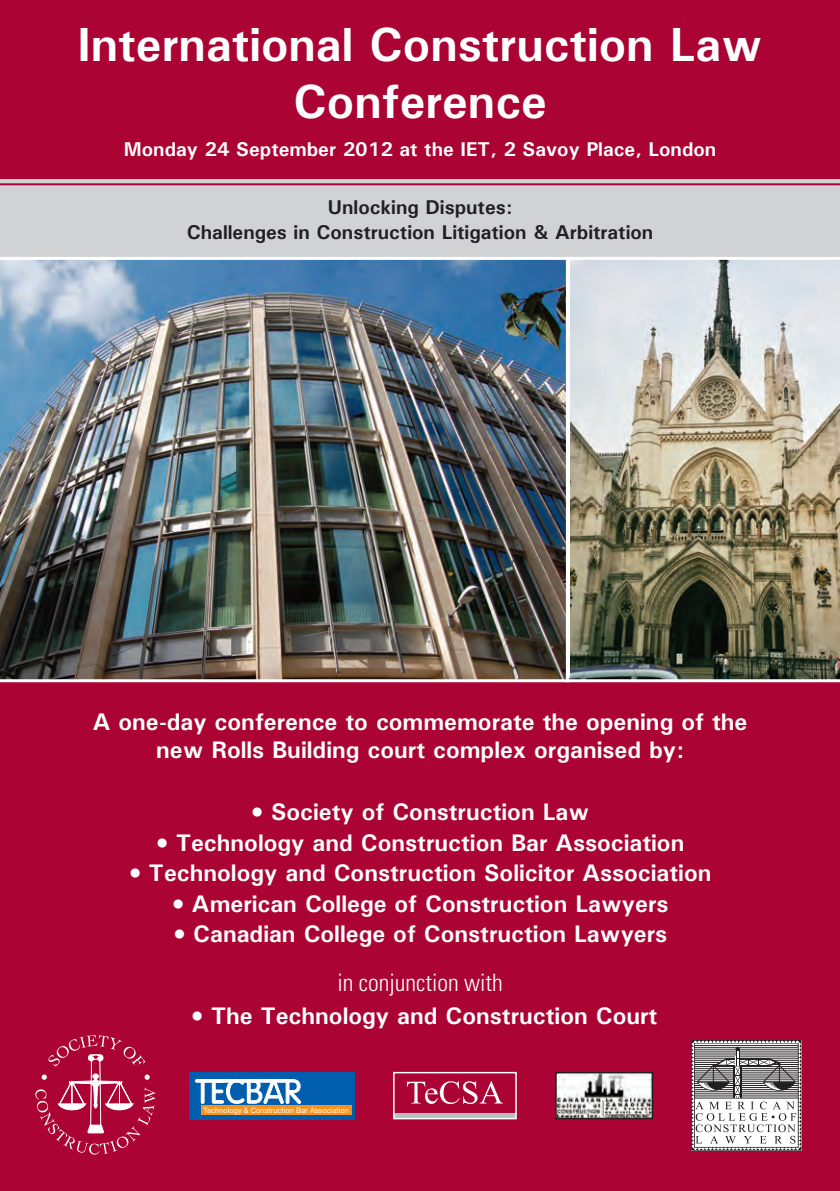
<style>
.page{position:relative;width:840px;height:1191px;background:#fff}
.page>*{position:absolute;margin:0;border:0;box-sizing:border-box;transform-origin:0 0}
.t1{font:700 48px/56px "Univers";color:#fff;text-align:center}
.t2{font:700 24px/30.4px "Univers";color:#fff;text-align:center}
.t3{font:300 condensed 24px "Univers LT Std";color:#fff}
.t4{font:700 20px/24px "Univers";color:#231f20;text-align:center}
.t5{font:700 20px "Univers";color:#fff}
.t6{font:7.6px "Helvetica Neue";color:#fff}
</style>
<div class="page">
<div style="left:0;top:678px;width:839px;height:513px;background:#ab0333"></div>
<div style="left:0;top:166px;width:839px;height:92px;background:#d1d2d4"></div>
<div style="left:0;top:0;width:839px;height:179px;background:#ab0333"></div>
<hr style="left:0;top:183px;width:839px;height:2px;background:#ab0333">
<svg style="left:35px;top:1035px;width:120px;height:119px"></svg>
<div style="left:189px;top:1071px;width:165px;height:48px;background:#015dad"></div>
<div style="left:201px;top:1105px;width:150px;height:9px;background:#f7931d"></div>
<svg style="left:195px;top:1079px;width:106px;height:25px"></svg>
<svg style="left:691px;top:1039px;width:109px;height:111px;background:#b0adae"></svg>
<img style="left:0;top:257px;width:565px;height:425px">
<img style="left:565px;top:257px;width:274px;height:425px">
<svg style="left:406px;top:1081px;width:96px;height:23px"></svg>
<hr style="left:394px;top:1113px;width:121px;height:4px;background:#bcbdc0">
<div style="left:393px;top:1071px;width:123px;height:48px;border:2px solid #fff"></div>
<img style="left:558px;top:1074px;width:91px;height:42px">
<div style="left:555px;top:1071px;width:97px;height:48px;border:2px solid #231f20"></div>
<h1 class="t1" style="left:77px;top:17px;width:686px">International Construction Law<br>Conference</h1>
<p class="t5" style="left:124px;top:137px;width:594px">Monday 24 September 2012 at the IET, 2 Savoy Place, London</p>
<p class="t4" style="left:187px;top:196px;width:468px">Unlocking Disputes:<br>Challenges in Construction Litigation &amp; Arbitration</p>
<p class="t2" style="left:93px;top:707px;width:656px;line-height:28.8px">A one-day conference to commemorate the opening of the new Rolls Building court complex organised by:</p>
<p class="t2" style="left:149px;top:797px;width:563px">Society of Construction Law<br>Technology and Construction Bar Association Technology and Construction Solicitor Association American College of Construction Lawyers Canadian College of Construction Lawyers</p>
<p class="t3" style="left:337px;top:968px;width:167px">in conjunction with</p>
<p class="t2" style="left:211px;top:1000px;width:447px">The Technology and Construction Court</p>
<p class="t6" style="left:203px;top:1107px;width:147px">Technology &amp; Construction Bar Association</p>
</div>
